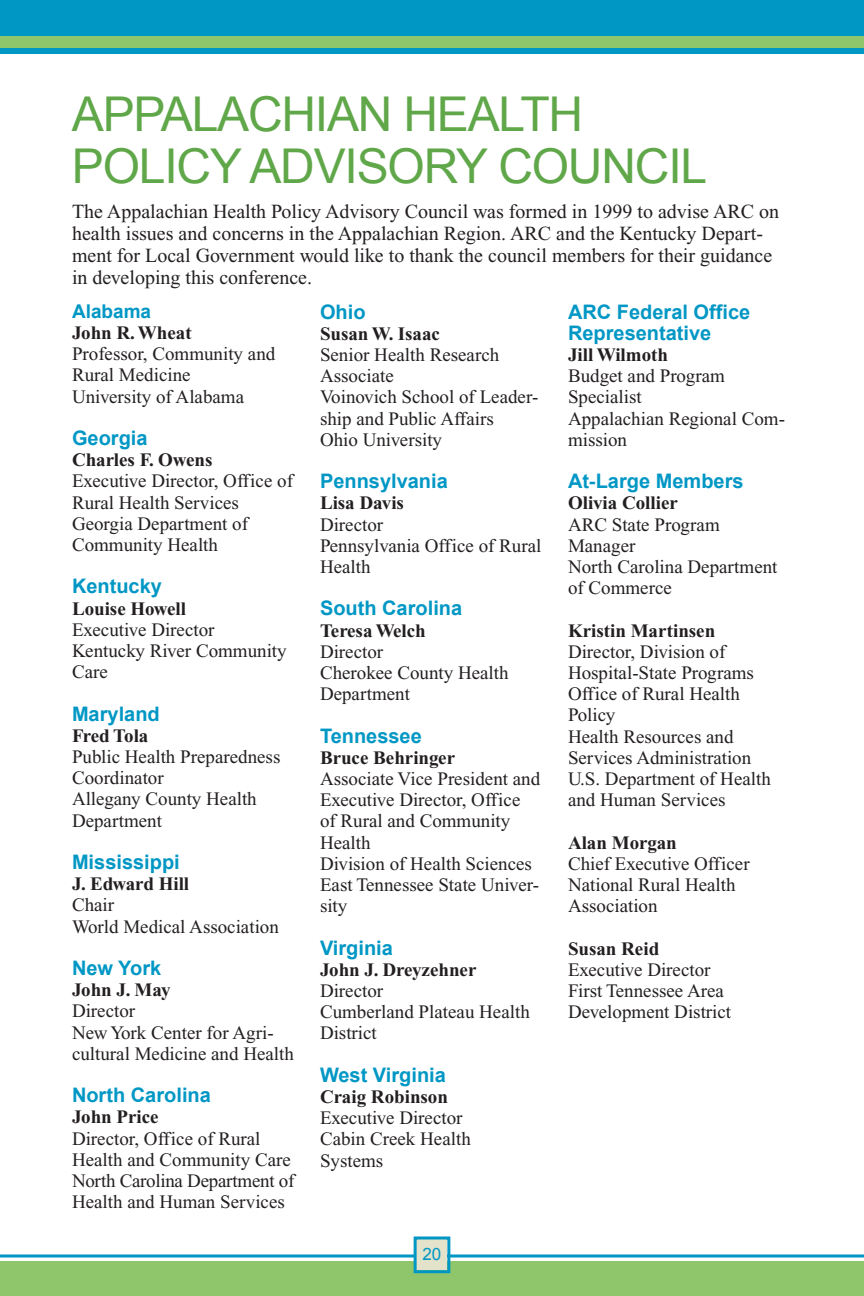
<style>
.page{position:relative;width:864px;height:1296px;background:#fff}
.page>*{position:absolute;margin:0;border:0;box-sizing:border-box;transform-origin:0 0}
.t1{font:48px/52px "Arial";letter-spacing:-.025em;color:#5fa749}
.t2{font:20px/22px "Times New Roman";color:#231f20}
.t3{font:700 20px/21.2px "Arial";color:#0097c5}
.t4{font:19px/21.2px "Times New Roman";color:#231f20}
.t5{font:700 19px "Times New Roman";color:#231f20}
.t6{font:700 19px "Arial";color:#0097c5}
.t7{font:17px "Arial";color:#0097c5}
</style>
<div class="page">
<svg style="left:0;top:1254px;width:864px;height:4px;background:#3fb0d2"></svg>
<div style="left:0;top:1262px;width:864px;height:34px;background:#90c66b"></div>
<div style="left:417px;top:1240px;width:30px;height:30px;background:#e3e2cb"></div>
<div style="left:414px;top:1236px;width:36px;height:37px;border:3px solid #0097c5"></div>
<div style="left:0;top:0;width:864px;height:54px;background:#0097c5"></div>
<div style="left:0;top:36px;width:864px;height:12px;background:#90c66b"></div>
<h1 class="t1" style="left:72px;top:88px;width:637px">APPALACHIAN HEALTH<br>POLICY ADVISORY COUNCIL</h1>
<p class="t2" style="left:72px;top:202px;width:709px">The Appalachian Health Policy Advisory Council was formed in 1999 to advise ARC on health issues and concerns in the Appalachian Region. ARC and the Kentucky Depart&shy;ment for Local Government would like to thank the council members for their guidance in developing this conference.</p>
<p class="t6" style="left:72px;top:301px;width:81px">Alabama</p>
<p class="t5" style="left:72px;top:326px;width:121px">John R. Wheat</p>
<p class="t4" style="left:72px;top:345px;width:205px">Professor, Community and<br>Rural Medicine<br>University of Alabama</p>
<p class="t3" style="left:72px;top:427px;width:77px">Georgia</p>
<p class="t5" style="left:72px;top:454px;width:142px">Charles F. Owens</p>
<p class="t4" style="left:72px;top:472px;width:223px">Executive Director, Office of<br>Rural Health Services<br>Georgia Department of<br>Community Health</p>
<p class="t3" style="left:72px;top:576px;width:92px">Kentucky</p>
<p class="t5" style="left:72px;top:602px;width:116px">Louise Howell</p>
<p class="t4" style="left:72px;top:621px;width:216px">Executive Director<br>Kentucky River Community<br>Care</p>
<p class="t3" style="left:72px;top:703px;width:89px">Maryland</p>
<p class="t5" style="left:72px;top:729px;width:78px">Fred Tola</p>
<p class="t4" style="left:72px;top:748px;width:210px">Public Health Preparedness<br>Coordinator<br>Allegany County Health<br>Department</p>
<p class="t3" style="left:72px;top:851px;width:109px">Mississippi</p>
<p class="t5" style="left:72px;top:878px;width:119px">J. Edward Hill</p>
<p class="t4" style="left:72px;top:896px;width:208px">Chair<br>World Medical Association</p>
<p class="t3" style="left:72px;top:957px;width:91px">New York</p>
<p class="t5" style="left:72px;top:984px;width:100px">John J. May</p>
<p class="t4" style="left:72px;top:1002px;width:223px">Director<br>New York Center for Agri&shy;cultural Medicine and Health</p>
<p class="t3" style="left:72px;top:1085px;width:140px">North Carolina</p>
<p class="t5" style="left:72px;top:1111px;width:88px">John Price</p>
<p class="t4" style="left:72px;top:1129px;width:224px">Director, Office of Rural<br>Health and Community Care<br>North Carolina Department of<br>Health and Human Services</p>
<p class="t3" style="left:320px;top:301px;width:47px">Ohio</p>
<p class="t5" style="left:320px;top:327px;width:122px">Susan W. Isaac</p>
<p class="t4" style="left:320px;top:346px;width:220px">Senior Health Research<br>Associate<br>Voinovich School of Leader&shy;ship and Public Affairs<br>Ohio University</p>
<p class="t3" style="left:320px;top:471px;width:129px">Pennsylvania</p>
<p class="t5" style="left:320px;top:497px;width:85px">Lisa Davis</p>
<p class="t4" style="left:320px;top:515px;width:223px">Director<br>Pennsylvania Office of Rural<br>Health</p>
<p class="t3" style="left:320px;top:598px;width:144px">South Carolina</p>
<p class="t5" style="left:320px;top:624px;width:107px">Teresa Welch</p>
<p class="t4" style="left:320px;top:643px;width:190px">Director<br>Cherokee County Health<br>Department</p>
<p class="t3" style="left:320px;top:725px;width:103px">Tennessee</p>
<p class="t5" style="left:320px;top:751px;width:137px">Bruce Behringer</p>
<p class="t4" style="left:320px;top:770px;width:222px">Associate Vice President and<br>Executive Director, Office of Rural and Community<br>Health<br>Division of Health Sciences<br>East Tennessee State Univer&shy;sity</p>
<p class="t3" style="left:320px;top:937px;width:74px">Virginia</p>
<p class="t5" style="left:320px;top:963px;width:158px">John J. Dreyzehner</p>
<p class="t4" style="left:320px;top:982px;width:211px">Director<br>Cumberland Plateau Health<br>District</p>
<p class="t3" style="left:320px;top:1064px;width:127px">West Virginia</p>
<p class="t5" style="left:320px;top:1090px;width:130px">Craig Robinson</p>
<p class="t4" style="left:320px;top:1109px;width:152px">Executive Director<br>Cabin Creek Health<br>Systems</p>
<p class="t7" style="left:423px;top:1244px;width:20px">20</p>
<p class="t3" style="left:568px;top:301px;width:184px">ARC Federal Office<br>Representative</p>
<p class="t5" style="left:568px;top:348px;width:102px">Jill Wilmoth</p>
<p class="t4" style="left:568px;top:367px;width:219px">Budget and Program<br>Specialist<br>Appalachian Regional Com&shy;mission</p>
<p class="t3" style="left:568px;top:471px;width:177px">At-Large Members</p>
<p class="t5" style="left:568px;top:497px;width:111px">Olivia Collier</p>
<p class="t4" style="left:568px;top:515px;width:211px">ARC State Program<br>Manager<br>North Carolina Department of Commerce</p>
<p class="t5" style="left:568px;top:624px;width:149px">Kristin Martinsen</p>
<p class="t4" style="left:568px;top:643px;width:204px">Director, Division of<br>Hospital-State Programs<br>Office of Rural Health<br>Policy<br>Health Resources and<br>Services Administration<br>U.S. Department of Health and Human Services</p>
<p class="t5" style="left:568px;top:836px;width:110px">Alan Morgan</p>
<p class="t4" style="left:568px;top:855px;width:183px">Chief Executive Officer<br>National Rural Health<br>Association</p>
<p class="t5" style="left:568px;top:942px;width:93px">Susan Reid</p>
<p class="t4" style="left:568px;top:961px;width:165px">Executive Director<br>First Tennessee Area<br>Development District</p>
</div>
